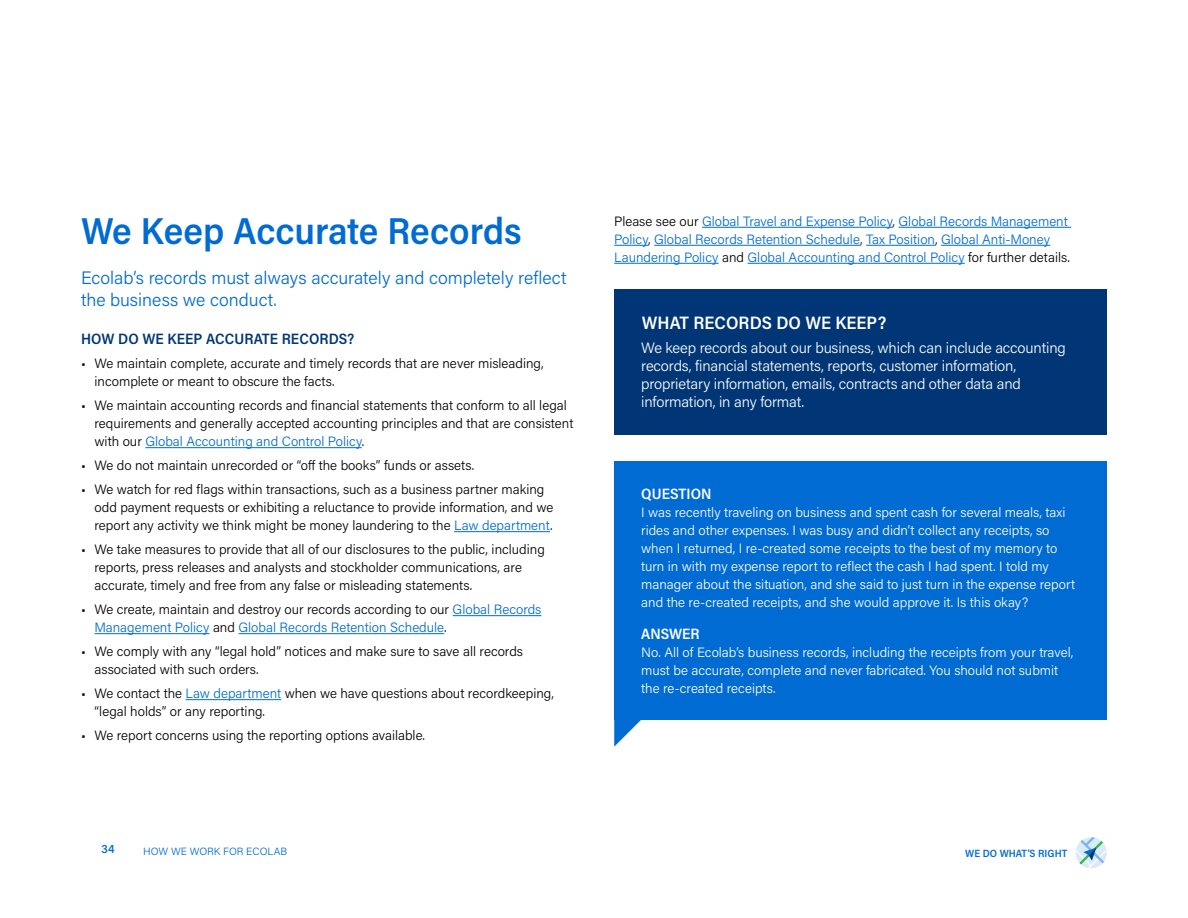
<style>
.page{position:relative;width:1188px;height:918px;background:#fff}
.page>*{position:absolute;margin:0;border:0;box-sizing:border-box;transform-origin:0 0}
.t1{font:600 37.5px "Acumin Pro Semi Cond";letter-spacing:-.005em;color:#006bd3}
.t2{font:300 18px/22.5px "Acumin Pro";color:#006bd3}
.t3{font:600 18px "Acumin Pro Semi Cond";color:#fff}
.t4{font:300 15px/18px "Acumin Pro";letter-spacing:-.01em;color:#fff}
.t5{font:600 15px "Acumin Pro Semi Cond";color:#003675}
.t6{font:600 15px "Acumin Pro Semi Cond";color:#fff}
.t7{font:300 13.5px/18px "Acumin Pro";color:#000}
.t8{font:300 13.5px/18px "Acumin Pro";color:#fff}
.t9{font:300 13.5px/18px "Acumin Pro";color:#006bd3}
.t10{font:600 12px "Acumin Pro Semi Cond";color:#006bd3}
.t11{font:300 10.5px "Acumin Pro";color:#006bd3}
.t12{font:600 10.5px "Acumin Pro Semi Cond";color:#006bd3}
.s1{color:#006bd3}
.s2{color:#000}
</style>
<div class="page">
<hr style="left:145px;top:447px;width:217px;height:1px;background:#006bd3">
<hr style="left:454px;top:531px;width:96px;height:1px;background:#006bd3">
<hr style="left:453px;top:615px;width:88px;height:1px;background:#006bd3">
<hr style="left:94px;top:633px;width:116px;height:1px;background:#006bd3">
<hr style="left:239px;top:633px;width:205px;height:1px;background:#006bd3">
<hr style="left:186px;top:699px;width:95px;height:1px;background:#006bd3">
<div style="left:614px;top:461px;width:493px;height:259px;background:#006bd3"></div>
<div style="left:614px;top:289px;width:493px;height:145px;background:#003675"></div>
<hr style="left:702px;top:227px;width:191px;height:1px;background:#006bd3">
<hr style="left:899px;top:227px;width:172px;height:1px;background:#006bd3">
<hr style="left:614px;top:245px;width:34px;height:1px;background:#006bd3">
<hr style="left:654px;top:245px;width:206px;height:1px;background:#006bd3">
<hr style="left:866px;top:245px;width:69px;height:1px;background:#006bd3">
<hr style="left:941px;top:245px;width:109px;height:1px;background:#006bd3">
<hr style="left:614px;top:263px;width:105px;height:1px;background:#006bd3">
<hr style="left:748px;top:263px;width:217px;height:1px;background:#006bd3">
<svg style="left:614px;top:720px;width:27px;height:27px"></svg>
<svg style="left:1076px;top:837px;width:31px;height:31px"></svg>
<h1 class="t1" style="left:81px;top:204px;width:442px">We Keep Accurate Records</h1>
<h2 class="t2" style="left:81px;top:266px;width:487px">Ecolab’s records must always accurately and completely reflect the business we conduct.</h2>
<p class="t5" style="left:81px;top:329px;width:275px">HOW DO WE KEEP ACCURATE RECORDS?</p>
<p class="t7" style="left:94px;top:354px;width:451px;text-indent:-14px">• We maintain complete, accurate and timely records that are never misleading, incomplete or meant to obscure the facts.</p>
<p class="t7" style="left:94px;top:396px;width:480px;text-indent:-14px">• We maintain accounting records and financial statements that conform to all legal requirements and generally accepted accounting principles and that are consistent with our <span class="s1">Global Accounting and Control Policy</span>.</p>
<p class="t7" style="left:81px;top:456px;width:395px">• We do not maintain unrecorded or “off the books” funds or assets.</p>
<p class="t7" style="left:94px;top:480px;width:460px;text-indent:-14px">• We watch for red flags within transactions, such as a business partner making odd payment requests or exhibiting a reluctance to provide information, and we report any activity we think might be money laundering to the <span class="s1">Law department</span>.</p>
<p class="t7" style="left:94px;top:540px;width:452px;text-indent:-14px">• We take measures to provide that all of our disclosures to the public, including reports, press releases and analysts and stockholder communications, are accurate, timely and free from any false or misleading statements.</p>
<p class="t9" style="left:94px;top:600px;width:448px;text-indent:-14px"><span class="s2">• We create, maintain and destroy our records according to our</span> Global Records<br>Management Policy <span class="s2">and</span> Global Records Retention Schedule<span class="s2">.</span></p>
<p class="t7" style="left:94px;top:642px;width:430px;text-indent:-14px">• We comply with any “legal hold” notices and make sure to save all records associated with such orders.</p>
<p class="t7" style="left:94px;top:684px;width:461px;text-indent:-14px">• We contact the <span class="s1">Law department</span> when we have questions about recordkeeping, “legal holds” or any reporting.</p>
<p class="t7" style="left:81px;top:726px;width:346px">• We report concerns using the reporting options available.</p>
<p class="t9" style="left:614px;top:212px;width:457px"><span class="s2">Please see our</span> Global Travel and Expense Policy<span class="s2">,</span> Global Records Management<br>Policy<span class="s2">,</span> Global Records Retention Schedule<span class="s2">,</span> Tax Position<span class="s2">,</span> Global Anti-Money<br>Laundering Policy <span class="s2">and</span> Global Accounting and Control Policy <span class="s2">for further details.</span></p>
<h2 class="t3" style="left:642px;top:310px;width:246px">WHAT RECORDS DO WE KEEP?</h2>
<p class="t4" style="left:641px;top:338px;width:426px">We keep records about our business, which can include accounting records, financial statements, reports, customer information, proprietary information, emails, contracts and other data and information, in any format.</p>
<p class="t6" style="left:641px;top:483px;width:72px">QUESTION</p>
<p class="t8" style="left:641px;top:503px;width:435px">I was recently traveling on business and spent cash for several meals, taxi rides and other expenses. I was busy and didn’t collect any receipts, so when I returned, I re-created some receipts to the best of my memory to turn in with my expense report to reflect the cash I had spent. I told my manager about the situation, and she said to just turn in the expense report and the re-created receipts, and she would approve it. Is this okay?</p>
<p class="t6" style="left:641px;top:623px;width:60px">ANSWER</p>
<p class="t8" style="left:641px;top:642px;width:434px">No. All of Ecolab’s business records, including the receipts from your travel, must be accurate, complete and never fabricated. You should not submit the re-created receipts.</p>
<p class="t10" style="left:101px;top:841px;width:15px">34</p>
<p class="t12" style="left:965px;top:846px;width:104px">WE DO WHAT’S RIGHT</p>
<p class="t11" style="left:143px;top:844px;width:146px">HOW WE WORK FOR ECOLAB</p>
</div>
